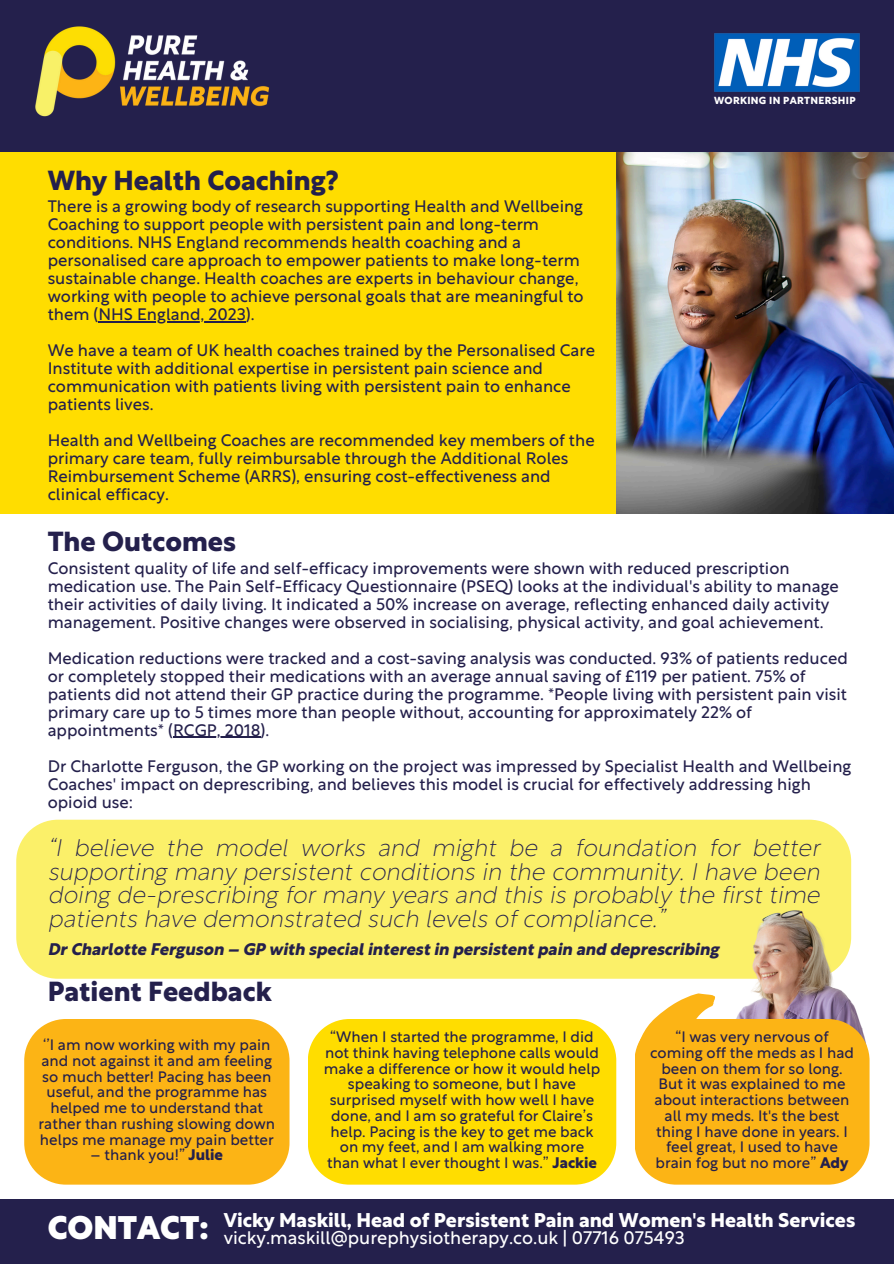
<style>
.page{position:relative;width:894px;height:1264px;background:#fff}
.page>*{position:absolute;margin:0;border:0;box-sizing:border-box;transform-origin:0 0}
.t1{font:900 31.95px "Rustica";color:#fff}
.t2{font:700 27px "Rustica";color:#24204c}
.t3{font:italic 200 24px/23.7px "Rustica";color:#24204c;text-align:justify}
.t4{font:700 19.5px "Rustica";color:#fff}
.t5{font:18px "Rustica";color:#fff}
.t6{font:16.5px/18px "Rustica";color:#24204c}
.t7{font:italic 700 16.5px "Rustica";color:#24204c}
.t8{font:15px/15.8px "Rustica";color:#24204c;text-align:center}
.t9{font:700 10.05px "Rustica";letter-spacing:.03em;color:#fff}
.s1{font-weight:700}
</style>
<div class="page">
<div style="left:0;top:0;width:893px;height:152px;background:#24204c"></div>
<img style="left:35px;top:26px;width:234px;height:91px">
<img style="left:714px;top:33px;width:145px;height:59px">
<div style="left:16px;top:819px;width:834px;height:159px;background:#fbf069"></div>
<img style="left:734px;top:892px;width:136px;height:204px">
<div style="left:24px;top:1019px;width:265px;height:165px;background:#fcb415"></div>
<div style="left:308px;top:1019px;width:308px;height:165px;background:#fd0"></div>
<div style="left:0;top:152px;width:893px;height:361px;background:#fd0"></div>
<img style="left:616px;top:152px;width:277px;height:361px">
<svg style="left:635px;top:993px;width:234px;height:191px;background:#f6b630"></svg>
<hr style="left:173px;top:736px;width:87px;height:1px;background:#24204c">
<hr style="left:98px;top:321px;width:148px;height:1px;background:#24204c">
<div style="left:0;top:1199px;width:893px;height:64px;background:#24204c"></div>
<h5 class="t2" style="left:48px;top:171px;width:292px">Why Health Coaching?</h5>
<p class="t6" style="left:48px;top:199px;width:537px">There is a growing body of research supporting Health and Wellbeing Coaching to support people with persistent pain and long-term conditions. NHS England recommends health coaching and a personalised care approach to empower patients to make long-term sustainable change. Health coaches are experts in behaviour change, working with people to achieve personal goals that are meaningful to them (NHS England, 2023).</p>
<h2 class="t6" style="left:48px;top:343px;width:549px">We have a team of UK health coaches trained by the Personalised Care Institute with additional expertise in persistent pain science and communication with patients living with persistent pain to enhance patients lives.</h2>
<h2 class="t6" style="left:48px;top:433px;width:548px">Health and Wellbeing Coaches are recommended key members of the primary care team, fully reimbursable through the Additional Roles<br>Reimbursement Scheme (ARRS), ensuring cost-effectiveness and</h2>
<p class="t6" style="left:48px;top:487px;width:123px">clinical efficacy.</p>
<h6 class="t2" style="left:48px;top:532px;width:190px">The Outcomes</h6>
<h3 class="t9" style="left:713px;top:97px;width:143px">WORKING IN PARTNERSHIP</h3>
<h2 class="t6" style="left:48px;top:560px;width:792px">Consistent quality of life and self-efficacy improvements were shown with reduced prescription medication use. The Pain Self-Efficacy Questionnaire (PSEQ) looks at the individual's ability to manage their activities of daily living. It indicated a 50% increase on average, reflecting enhanced daily activity management. Positive changes were observed in socialising, physical activity, and goal achievement.</h2>
<h6 class="t6" style="left:48px;top:650px;width:801px">Medication reductions were tracked and a cost-saving analysis was conducted. 93% of patients reduced or completely stopped their medications with an average annual saving of £119 per patient. 75% of patients did not attend their GP practice during the programme. *People living with persistent pain visit primary care up to 5 times more than people without, accounting for approximately 22% of appointments* (RCGP, 2018).</h6>
<h6 class="t6" style="left:48px;top:758px;width:805px">Dr Charlotte Ferguson, the GP working on the project was impressed by Specialist Health and Wellbeing<br>Coaches' impact on deprescribing, and believes this model is crucial for effectively addressing high opioid use:</h6>
<p class="t3" style="left:48px;top:838px;width:773px">“I believe the model works and might be a foundation for better supporting many persistent conditions in the community. I have been doing de-prescribing for many years and this is probably the first time patients have demonstrated such levels of compliance.”</p>
<p class="t7" style="left:48px;top:943px;width:672px">Dr Charlotte Ferguson – GP with special interest in persistent pain and deprescribing</p>
<h6 class="t2" style="left:48px;top:982px;width:225px">Patient Feedback</h6>
<h6 class="t8" style="left:39px;top:1038px;width:238px">‘’I am now working with my pain and not against it and am feeling so much better! Pacing has been useful, and the programme has helped me to understand that rather than rushing slowing down helps me manage my pain better</h6>
<h6 class="t8" style="left:91px;top:1148px;width:134px">– thank you!” <span class="s1">Julie</span></h6>
<h6 class="t8" style="left:324px;top:1030px;width:278px">“When I started the programme, I did not think having telephone calls would make a difference or how it would help speaking to someone, but I have surprised myself with how well I have done, and I am so grateful for Claire’s help. Pacing is the key to get me back on my feet, and I am walking more than what I ever thought I was.” <span class="s1">Jackie</span></h6>
<h6 class="t8" style="left:650px;top:1030px;width:205px">“I was very nervous of coming off the meds as I had been on them for so long.<br>But it was explained to me about interactions between all my meds. It's the best thing I have done in years. I feel great, I used to have brain fog but no more” <span class="s1">Ady</span></h6>
<h1 class="t1" style="left:48px;top:1215px;width:162px">CONTACT:</h1>
<h6 class="t4" style="left:224px;top:1213px;width:633px">Vicky Maskill, Head of Persistent Pain and Women's Health Services</h6>
<h6 class="t5" style="left:224px;top:1231px;width:462px">vicky.maskill@purephysiotherapy.co.uk | 07716 075493</h6>
</div>
